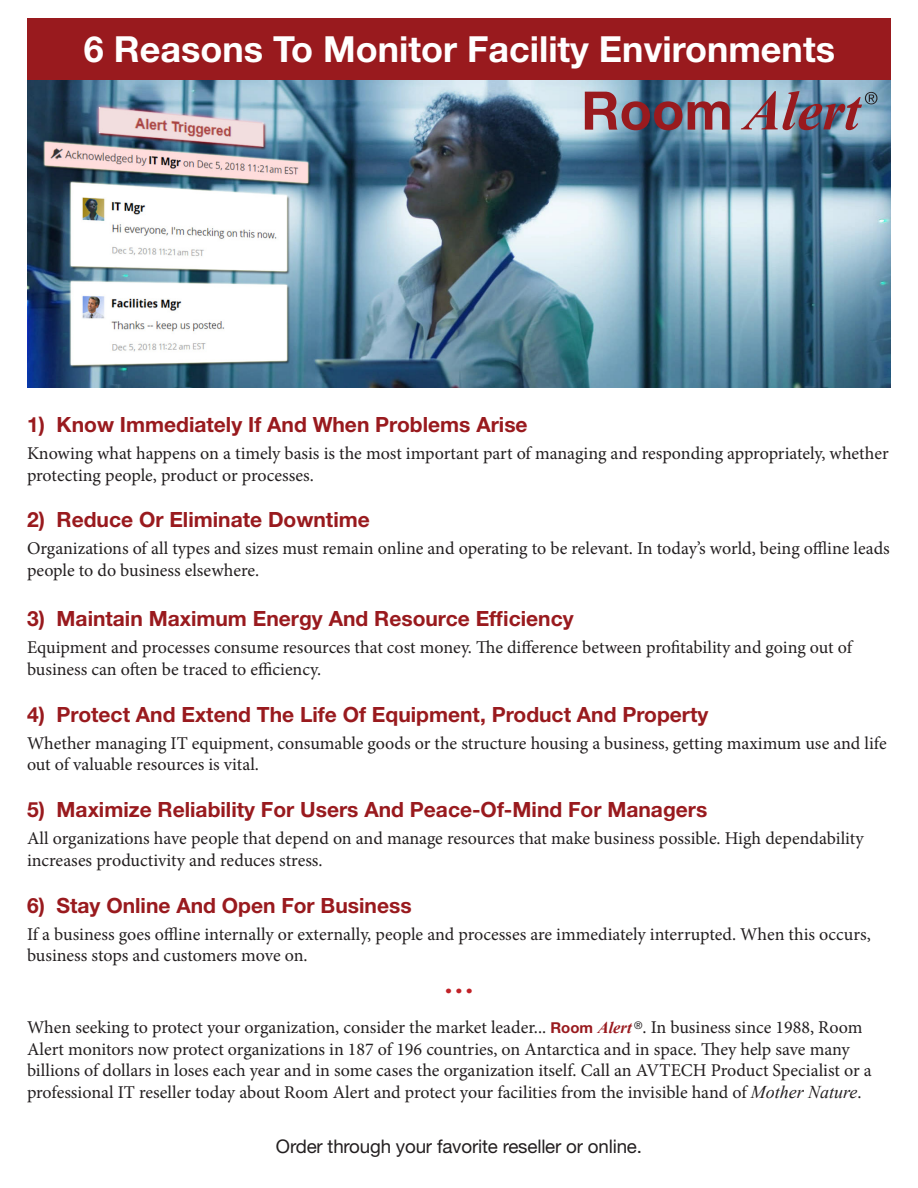
<style>
.page{position:relative;width:918px;height:1188px;background:#fff}
.page>*{position:absolute;margin:0;border:0;box-sizing:border-box;transform-origin:0 0}
.t1{font:700 36px "Helvetica Neue LT Std";color:#fff}
.t2{font:700 21px "Helvetica Neue LT Std";color:#991a1e}
.t3{font:18.75px "Helvetica Neue LT Std";letter-spacing:-.01em;color:#231f20}
.t4{font:18px/21.6px "Minion Pro";letter-spacing:-.005em;color:#231f20}
.t5{font:700 18px "Times New Roman";color:#c12228}
.s1{font-family:"Helvetica Neue LT Std";font-weight:700;font-size:15px;color:#991a1e}
.s2{font-family:"Times New Roman";font-weight:700;font-style:italic;font-size:16.5px;color:#991a1e}
.s3{font-family:"Times New Roman";font-style:italic}
</style>
<div class="page">
<div style="left:28px;top:18px;width:863px;height:62px;background:#991a1e"></div>
<img style="left:28px;top:80px;width:863px;height:307px">
<svg style="left:585px;top:92px;width:145px;height:38px"></svg>
<img style="left:741px;top:91px;width:137px;height:39px">
<h1 class="t1" style="left:84px;top:27px;width:753px">6 Reasons To Monitor Facility Environments</h1>
<p class="t2" style="left:27px;top:412px;width:502px">1) Know Immediately If And When Problems Arise</p>
<p class="t4" style="left:27px;top:443px;width:863px">Knowing what happens on a timely basis is the most important part of managing and responding appropriately, whether protecting people, product or processes.</p>
<p class="t2" style="left:27px;top:507px;width:344px">2) Reduce Or Eliminate Downtime</p>
<p class="t4" style="left:27px;top:538px;width:864px">Organizations of all types and sizes must remain online and operating to be relevant. In today’s world, being offline leads people to do business elsewhere.</p>
<p class="t2" style="left:27px;top:606px;width:548px">3) Maintain Maximum Energy And Resource Efficiency</p>
<p class="t4" style="left:27px;top:637px;width:827px">Equipment and processes consume resources that cost money. The difference between profitability and going out of business can often be traced to efficiency.</p>
<p class="t2" style="left:27px;top:701px;width:683px">4) Protect And Extend The Life Of Equipment, Product And Property</p>
<p class="t4" style="left:27px;top:732px;width:861px">Whether managing IT equipment, consumable goods or the structure housing a business, getting maximum use and life out of valuable resources is vital.</p>
<p class="t2" style="left:27px;top:797px;width:682px">5) Maximize Reliability For Users And Peace-Of-Mind For Managers</p>
<p class="t4" style="left:27px;top:828px;width:838px">All organizations have people that depend on and manage resources that make business possible. High dependability increases productivity and reduces stress.</p>
<p class="t2" style="left:27px;top:892px;width:386px">6) Stay Online And Open For Business</p>
<p class="t4" style="left:27px;top:923px;width:845px">If a business goes offline internally or externally, people and processes are immediately interrupted. When this occurs, business stops and customers move on.</p>
<p class="t5" style="left:445px;top:979px;width:29px">• • •</p>
<p class="t4" style="left:27px;top:1017px;width:846px">When seeking to protect your organization, consider the market leader... <span class="s1">Room</span> <span class="s2">Alert</span> <sup>®</sup>. In business since 1988, Room Alert monitors now protect organizations in 187 of 196 countries, on Antarctica and in space. They help save many billions of dollars in loses each year and in some cases the organization itself. Call an AVTECH Product Specialist or a professional IT reseller today about Room Alert and protect your facilities from the invisible hand of <span class="s3">Mother Nature</span>.</p>
<p class="t3" style="left:276px;top:1135px;width:368px">Order through your favorite reseller or online.</p>
</div>
